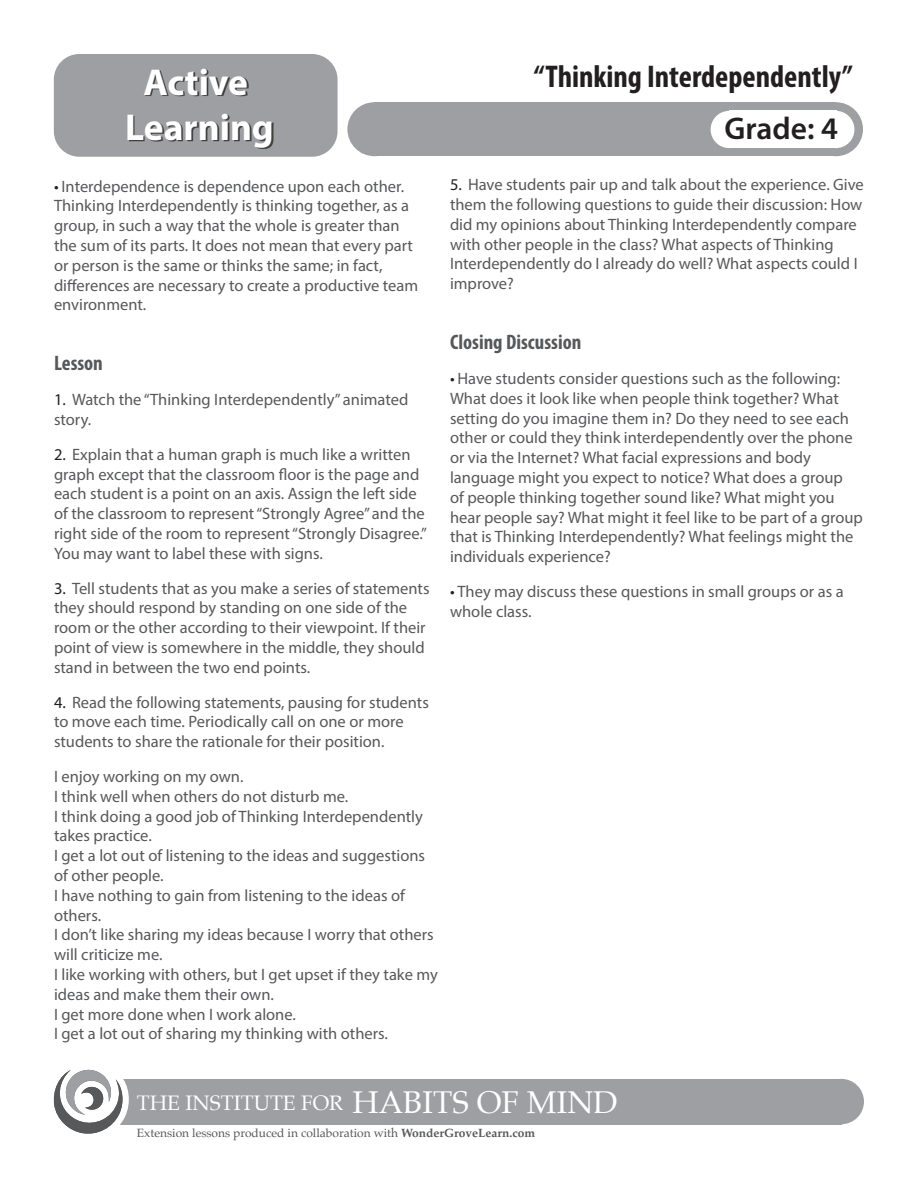
<style>
.page{position:relative;width:918px;height:1188px;background:#fff}
.page>*{position:absolute;margin:0;border:0;box-sizing:border-box;transform-origin:0 0}
.t1{font:700 37.5px "Myriad Pro";color:#fff}
.title__condensed{font:700 condensed 31.5px "Myriad Pro";color:#231f20}
.title__condensed-2{font:31.5px "Palatino";color:#fff}
.header__uncondensed{font:600 31.5px "Myriad Pro";color:#231f20}
.section_titles{font:700 condensed 21px "Myriad Pro";color:#57585a}
.title__condensed-3{font:21px "Palatino";color:#fff}
.t2{font:16.5px/19.8px "Myriad Pro";color:#57585a}
.title__condensed-4{font:12px "Palatino";color:#57585a}
.s1{color:#231f20}
.s2{font-weight:700}
</style>
<div class="page">
<div style="left:54px;top:54px;width:284px;height:103px;background:#9d9fa2;border-radius:26px"></div>
<div style="left:809px;top:102px;width:54px;height:54px;background:#9d9fa2;border-radius:50%"></div>
<div style="left:347px;top:102px;width:54px;height:54px;background:#9d9fa2;border-radius:50%"></div>
<div style="left:374px;top:102px;width:462px;height:54px;background:#9d9fa2"></div>
<div style="left:818px;top:111px;width:36px;height:37px;background:#fff;border-radius:50%"></div>
<div style="left:729px;top:111px;width:108px;height:37px;background:#fff"></div>
<div style="left:711px;top:111px;width:37px;height:37px;background:#fff;border-radius:50%"></div>
<div style="left:129px;top:70px;width:144px;height:79px;background:#231f20;opacity:.75"></div>
<div style="left:819px;top:1079px;width:45px;height:45px;background:#9d9fa2;border-radius:50%"></div>
<div style="left:102px;top:1079px;width:739px;height:45px;background:#9d9fa2"></div>
<svg style="left:53px;top:1069px;width:72px;height:65px"></svg>
<p class="t1" style="left:143px;top:58px;width:106px">Active</p>
<p class="t1" style="left:125px;top:103px;width:150px">Learning</p>
<p class="t2" style="left:54px;top:176px;width:366px"><span class="s1">•</span> Interdependence is dependence upon each other.<br>Thinking Interdependently is thinking together, as a group, in such a way that the whole is greater than the sum of its parts. It does not mean that every part or person is the same or thinks the same; in fact, differences are necessary to create a productive team environment.</p>
<p class="section_titles" style="left:54px;top:350px;width:50px">Lesson</p>
<p class="t2" style="left:54px;top:390px;width:356px"><span class="s1">1.</span> Watch the “Thinking Interdependently” animated story.</p>
<p class="t2" style="left:54px;top:444px;width:374px"><span class="s1">2.</span> Explain that a human graph is much like a written graph except that the classroom floor is the page and each student is a point on an axis. Assign the left side of the classroom to represent “Strongly Agree” and the right side of the room to represent “Strongly Disagree.” You may want to label these with signs.</p>
<p class="t2" style="left:54px;top:578px;width:377px"><span class="s1">3.</span> Tell students that as you make a series of statements they should respond by standing on one side of the room or the other according to their viewpoint. If their point of view is somewhere in the middle, they should stand in between the two end points.</p>
<p class="t2" style="left:54px;top:692px;width:376px"><span class="s1">4.</span> Read the following statements, pausing for students to move each time. Periodically call on one or more students to share the rationale for their position.</p>
<p class="t2" style="left:54px;top:766px;width:191px">I enjoy working on my own.</p>
<p class="t2" style="left:54px;top:786px;width:296px">I think well when others do not disturb me.</p>
<p class="t2" style="left:54px;top:806px;width:370px">I think doing a good job of Thinking Interdependently takes practice.</p>
<p class="t2" style="left:54px;top:846px;width:373px">I get a lot out of listening to the ideas and suggestions of other people.</p>
<p class="t2" style="left:54px;top:885px;width:352px">I have nothing to gain from listening to the ideas of others.</p>
<p class="t2" style="left:54px;top:925px;width:381px">I don’t like sharing my ideas because I worry that others will criticize me.</p>
<p class="t2" style="left:54px;top:964px;width:385px">I like working with others, but I get upset if they take my ideas and make them their own.</p>
<p class="t2" style="left:54px;top:1004px;width:243px">I get more done when I work alone.</p>
<p class="t2" style="left:54px;top:1024px;width:336px">I get a lot out of sharing my thinking with others.</p>
<p class="title__condensed" style="left:534px;top:56px;width:320px">“Thinking Interdependently”</p>
<p class="header__uncondensed" style="left:725px;top:109px;width:115px">Grade: 4</p>
<p class="t2" style="left:450px;top:174px;width:415px"><span class="s1">5.</span> Have students pair up and talk about the experience. Give them the following questions to guide their discussion: How did my opinions about Thinking Interdependently compare with other people in the class? What aspects of Thinking Interdependently do I already do well? What aspects could I improve?</p>
<p class="section_titles" style="left:450px;top:329px;width:133px">Closing Discussion</p>
<p class="t2" style="left:450px;top:368px;width:415px"><span class="s1">•</span> Have students consider questions such as the following:<br>What does it look like when people think together? What setting do you imagine them in? Do they need to see each other or could they think interdependently over the phone or via the Internet? What facial expressions and body language might you expect to notice? What does a group<br>of people thinking together sound like? What might you hear people say? What might it feel like to be part of a group that is Thinking Interdependently? What feelings might the individuals experience?</p>
<p class="t2" style="left:450px;top:581px;width:395px"><span class="s1">•</span> They may discuss these questions in small groups or as a whole class.</p>
<p class="title__condensed-3" style="left:137px;top:1086px;width:208px">THE INSTITUTE FOR</p>
<p class="title__condensed-2" style="left:352px;top:1076px;width:267px">HABITS OF MIND</p>
<p class="title__condensed-4" style="left:137px;top:1123px;width:400px">Extension lessons produced in collaboration with <span class="s2">WonderGroveLearn.com</span></p>
</div>
